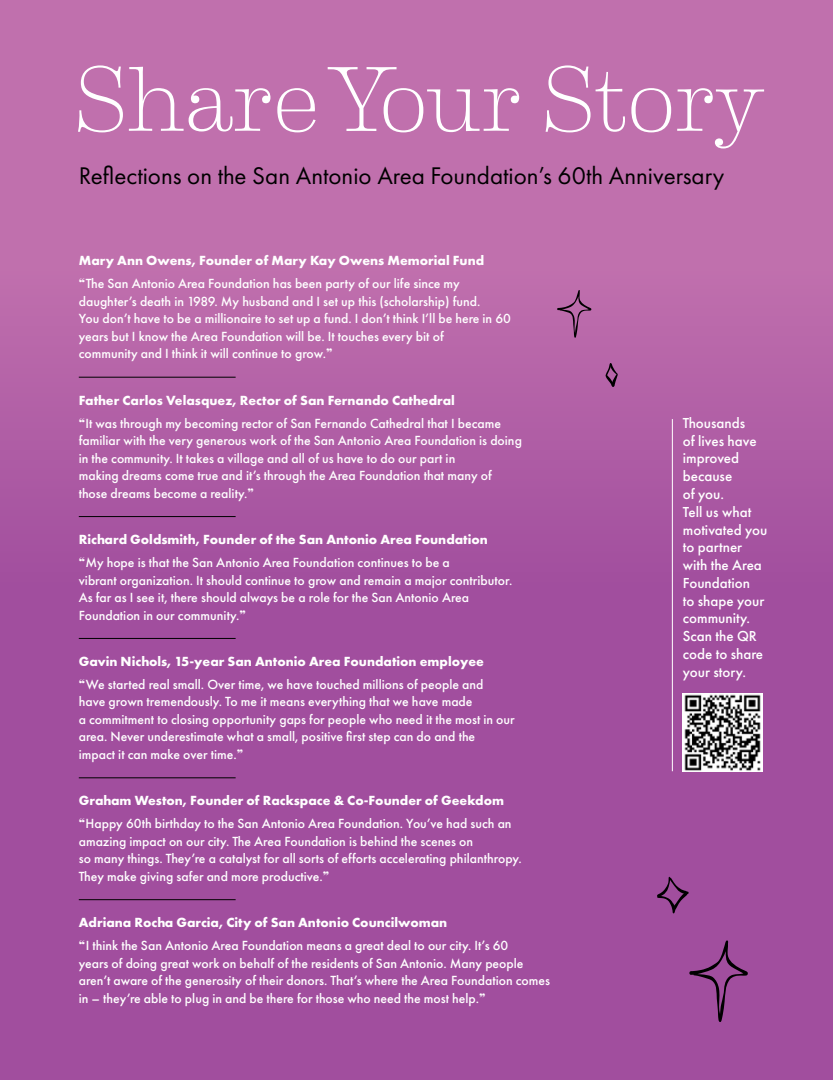
<style>
.page{position:relative;width:833px;height:1080px;background:#fff}
.page>*{position:absolute;margin:0;border:0;box-sizing:border-box;transform-origin:0 0}
.t1{font:100 92.5px "Eames Century Modern";letter-spacing:-.01em;color:#fff}
.t2{font:25px "Futura PT";color:#000}
.t3{font:500 15px/17.8px "Futura PT";color:#fff}
.t4{font:500 13.75px/17.5px "Futura PT";color:#fff}
.t5{font:700 13.75px/23.1px "Futura PT";color:#fff}
.s1{font-weight:700}
.s2{font-family:"Eames Century Modern";font-weight:900}
.s3{font-weight:500}
</style>
<div class="page">
<div style="left:0;top:0;width:832px;height:1080px;background:linear-gradient(to bottom,#c373ae,#984499)"></div>
<hr style="left:79px;top:377px;width:156px;height:1px;background:#000">
<hr style="left:79px;top:516px;width:156px;height:1px;background:#000">
<hr style="left:79px;top:638px;width:156px;height:1px;background:#000">
<hr style="left:79px;top:777px;width:156px;height:1px;background:#000">
<hr style="left:79px;top:899px;width:156px;height:1px;background:#000">
<svg style="left:688px;top:940px;width:60px;height:82px;background:#8e458c"></svg>
<svg style="left:656px;top:877px;width:32px;height:36px"></svg>
<svg style="left:605px;top:362px;width:13px;height:25px"></svg>
<svg style="left:556px;top:290px;width:35px;height:48px;background:#a65e97"></svg>
<img style="left:682px;top:693px;width:80px;height:78px">
<hr style="left:672px;top:419px;width:1px;height:352px;background:#fff">
<h1 class="t1" style="left:73px;top:30px;width:694px">Share Your Story</h1>
<h2 class="t2" style="left:79px;top:161px;width:647px">Reflections on the San Antonio Area Foundation’s 60th Anniversary</h2>
<p class="t4" style="left:79px;top:249px;width:407px;line-height:23.1px"><span class="s1">Mary Ann Owens, Founder of Mary Kay Owens Memorial Fund </span><span class="s2">“</span>The San Antonio Area Foundation has been party of our life since my</p>
<p class="t4" style="left:79px;top:292px;width:434px">daughter’s death in 1989. My husband and I set up this (scholarship) fund.<br>You don’t have to be a millionaire to set up a fund. I don’t think I’ll be here in 60 years but I know the Area Foundation will be. It touches every bit of<br>community and I think it will continue to grow.<span class="s2">”</span></p>
<p class="t4" style="left:79px;top:388px;width:424px;line-height:23.1px"><span class="s1">Father Carlos Velasquez, Rector of San Fernando Cathedral<br></span><span class="s2">“</span>It was through my becoming rector of San Fernando Cathedral that I became</p>
<p class="t4" style="left:79px;top:432px;width:444px">familiar with the very generous work of the San Antonio Area Foundation is doing in the community. It takes a village and all of us have to do our part in<br>making dreams come true and it’s through the Area Foundation that many of those dreams become a reality.<span class="s2">”</span></p>
<p class="t5" style="left:79px;top:527px;width:410px">Richard Goldsmith, Founder of the San Antonio Area Foundation <span class="s2">“</span><span class="s3">My hope is that the San Antonio Area Foundation continues to be a</span></p>
<p class="t4" style="left:79px;top:571px;width:435px">vibrant organization. It should continue to grow and remain a major contributor.<br>As far as I see it, there should always be a role for the San Antonio Area<br>Foundation in our community.<span class="s2">”</span></p>
<p class="t4" style="left:79px;top:650px;width:406px;line-height:23.1px"><span class="s1">Gavin Nichols, 15-year San Antonio Area Foundation employee </span><span class="s2">“</span>We started real small. Over time, we have touched millions of people and</p>
<p class="t4" style="left:79px;top:693px;width:437px">have grown tremendously. To me it means everything that we have made<br>a commitment to closing opportunity gaps for people who need it the most in our area. Never underestimate what a small, positive first step can do and the impact it can make over time.<span class="s2">”</span></p>
<p class="t4" style="left:79px;top:789px;width:434px;line-height:23.1px"><span class="s1">Graham Weston, Founder of Rackspace &amp; Co-Founder of Geekdom </span><span class="s2">“</span>Happy 60th birthday to the San Antonio Area Foundation. You’ve had such an</p>
<p class="t4" style="left:79px;top:832px;width:444px">amazing impact on our city. The Area Foundation is behind the scenes on<br>so many things. They’re a catalyst for all sorts of efforts accelerating philanthropy.<br>They make giving safer and more productive.<span class="s2">”</span></p>
<p class="t4" style="left:79px;top:911px;width:431px;line-height:23.1px"><span class="s1">Adriana Rocha Garcia, City of San Antonio Councilwoman<br></span><span class="s2">“</span>I think the San Antonio Area Foundation means a great deal to our city. It’s 60</p>
<p class="t4" style="left:79px;top:954px;width:473px">years of doing great work on behalf of the residents of San Antonio. Many people aren’t aware of the generosity of their donors. That’s where the Area Foundation comes in – they’re able to plug in and be there for those who need the most help.<span class="s2">”</span></p>
<p class="t3" style="left:682px;top:414px;width:86px">Thousands<br>of lives have improved because<br>of you.<br>Tell us what motivated you to partner with the Area<br>Foundation<br>to shape your community.<br>Scan the QR code to share your story.</p>
</div>
